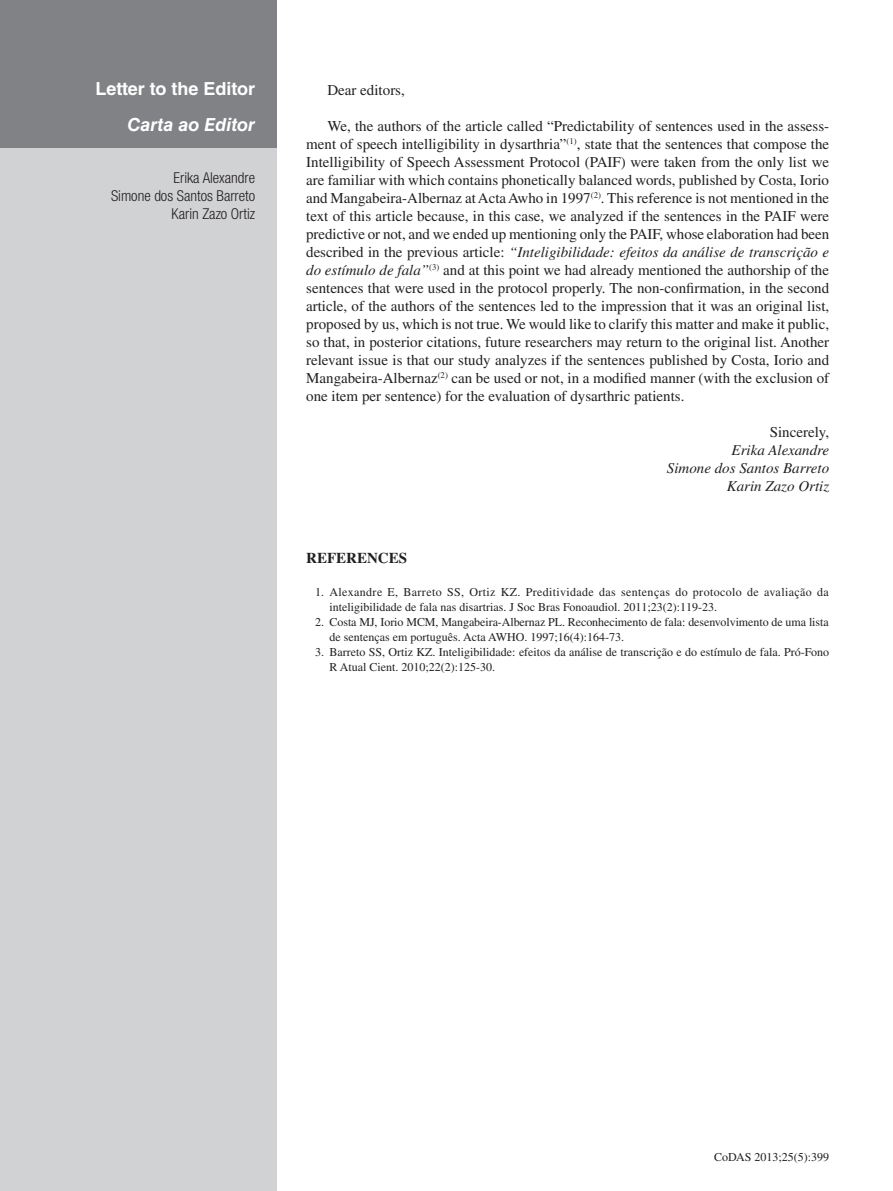
<style>
.page{position:relative;width:893px;height:1191px;background:#fff}
.page>*{position:absolute;margin:0;border:0;box-sizing:border-box;transform-origin:0 0}
.t1{font:700 18px "Helvetica LT Std";color:#fff}
.t2{font:italic 700 18px "Helvetica LT Std";color:#fff}
._02_1__Texto{font:15px/18px "Times LT Std";color:#231f20;text-align:justify}
._01_1__Autores{font:300 condensed 15px "Helvetica Neue LT Std";color:#231f20}
._02_1__Texto-2{font:italic 15px "Times LT Std";color:#231f20}
._05_1_SUB_1{font:700 15px "Times LT Std";color:#231f20}
._08_0_Referências{font:12px/15px "Times LT Std";color:#231f20}
._08_0_Referências-2{font:12px/15px "Times LT Std";letter-spacing:.03em;color:#231f20}
._09_0_Cabeçalho{font:12px "Times LT Std";color:#231f20}
.s1{font-style:italic}
</style>
<div class="page">
<div style="left:0;top:0;width:276px;height:1191px;background:#d1d2d4"></div>
<div style="left:0;top:0;width:276px;height:148px;background:#808285"></div>
<p class="t1" style="left:96px;top:77px;width:161px">Letter to the Editor</p>
<p class="t2" style="left:127px;top:113px;width:129px">Carta ao Editor</p>
<p class="_01_1__Autores" style="left:174px;top:169px;width:83px">Erika Alexandre</p>
<p class="_01_1__Autores" style="left:111px;top:187px;width:146px">Simone dos Santos Barreto</p>
<p class="_01_1__Autores" style="left:172px;top:205px;width:85px">Karin Zazo Ortiz</p>
<p class="_02_1__Texto" style="left:327px;top:80px;width:79px">Dear editors,</p>
<p class="_02_1__Texto" style="left:306px;top:116px;width:525px;text-indent:21px">We, the authors of the article called “Predictability of sentences used in the assess&shy;ment of speech intelligibility in dysarthria”<sup>(1)</sup>, state that the sentences that compose the Intelligibility of Speech Assessment Protocol (PAIF) were taken from the only list we are familiar with which contains phonetically balanced words, published by Costa, Iorio and Mangabeira-Albernaz at Acta Awho in 1997<sup>(2)</sup>. This reference is not mentioned in the text of this article because, in this case, we analyzed if the sentences in the PAIF were predictive or not, and we ended up mentioning only the PAIF, whose elaboration had been described in the previous article: <span class="s1">“Inteligibilidade: efeitos da análise de transcrição e do estímulo de fala”</span><sup>(3)</sup> and at this point we had already mentioned the authorship of the sentences that were used in the protocol properly. The non-confirmation, in the second article, of the authors of the sentences led to the impression that it was an original list, proposed by us, which is not true. We would like to clarify this matter and make it public, so that, in posterior citations, future researchers may return to the original list. Another relevant issue is that our study analyzes if the sentences published by Costa, Iorio and Mangabeira-Albernaz<sup>(2)</sup> can be used or not, in a modified manner (with the exclusion of one item per sentence) for the evaluation of dysarthric patients.</p>
<p class="_02_1__Texto" style="left:770px;top:422px;width:61px">Sincerely,</p>
<p class="_02_1__Texto-2" style="left:732px;top:441px;width:99px">Erika Alexandre</p>
<p class="_02_1__Texto-2" style="left:667px;top:459px;width:164px">Simone dos Santos Barreto</p>
<p class="_02_1__Texto-2" style="left:727px;top:477px;width:104px">Karin Zazo Ortiz</p>
<p class="_05_1_SUB_1" style="left:306px;top:549px;width:102px">REFERENCES</p>
<p class="_08_0_Referências-2" style="left:330px;top:584px;width:501px;text-indent:-15px">1. Alexandre E, Barreto SS, Ortiz KZ. Preditividade das sentenças do protocolo de avaliação da inteligibilidade de fala nas disartrias. J Soc Bras Fonoaudiol. 2011;23(2):119-23.</p>
<p class="_08_0_Referências" style="left:330px;top:614px;width:501px;text-indent:-15px">2. Costa MJ, Iorio MCM, Mangabeira-Albernaz PL. Reconhecimento de fala: desenvolvimento de uma lista de sentenças em português. Acta AWHO. 1997;16(4):164-73.</p>
<p class="_08_0_Referências" style="left:330px;top:644px;width:501px;text-indent:-15px">3. Barreto SS, Ortiz KZ. Inteligibilidade: efeitos da análise de transcrição e do estímulo de fala. Pró-Fono<br>R Atual Cient. 2010;22(2):125-30.</p>
<p class="_09_0_Cabeçalho" style="left:714px;top:1150px;width:117px">CoDAS 2013;25(5):399</p>
</div>
